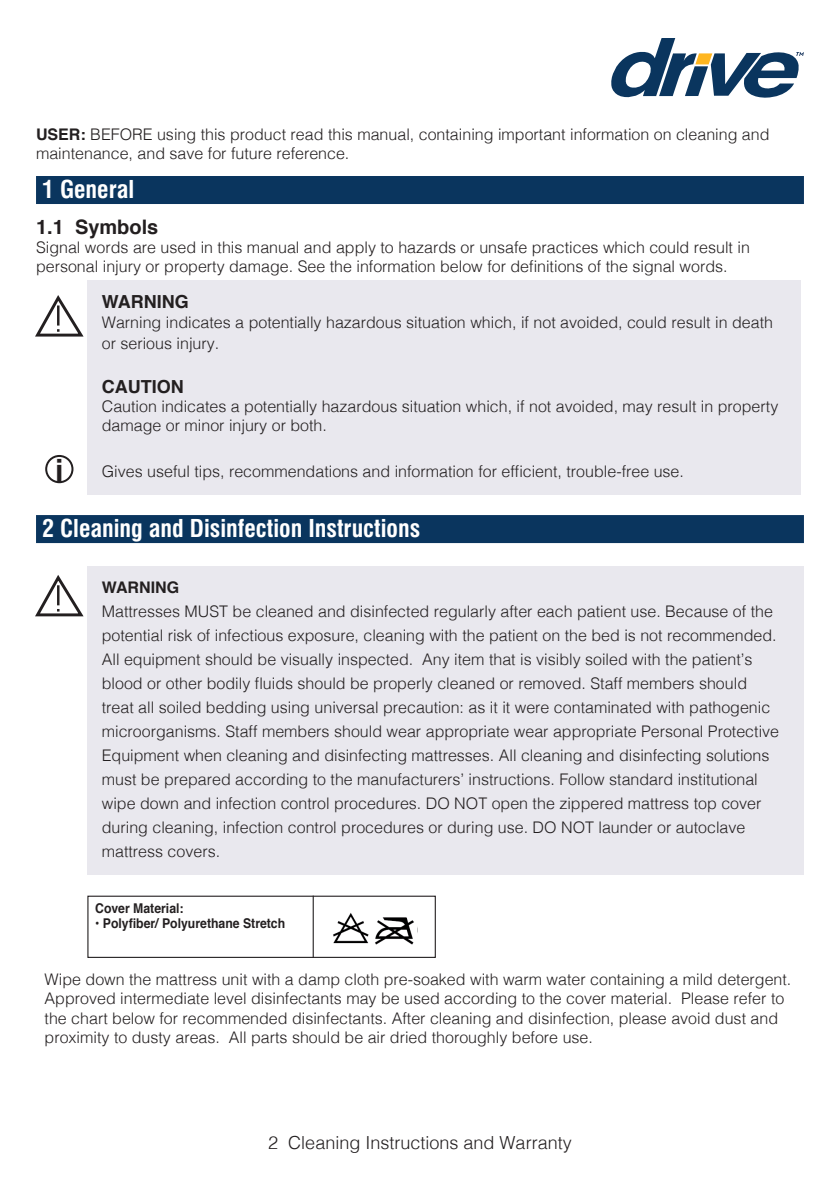
<style>
.page{position:relative;width:840px;height:1191px;background:#fff}
.page>*{position:absolute;margin:0;border:0;box-sizing:border-box;transform-origin:0 0}
.t1{font:700 condensed 32px "Swiss 721 BT";color:#231f20}
.ruled_heads{font:700 condensed 24px "Swiss 721 BT";color:#fff}
.t2{font:700 20px "Helvetica";color:#231f20}
.text{font:300 18px "Helvetica";color:#231f20}
.t3{font:700 18px "Helvetica";color:#231f20}
.text-2{font:300 16px/24px "Helvetica";color:#231f20}
.t4{font:700 16px "Helvetica";color:#231f20}
.text-3{font:700 13.4px "Helvetica";color:#231f20;scale:.91 1}
.s1{font-weight:700}
</style>
<div class="page">
<div style="left:36px;top:176px;width:767px;height:28px;background:#0a355e"></div>
<div style="left:36px;top:515px;width:767px;height:28px;background:#0a355e"></div>
<div style="left:87px;top:280px;width:713px;height:215px;background:#e9e8ee"></div>
<div style="left:87px;top:566px;width:716px;height:309px;background:#e9e8ee"></div>
<svg style="left:35px;top:295px;width:49px;height:42px"></svg>
<hr style="left:57px;top:305px;width:2px;height:20px;background:#231f20">
<svg style="left:35px;top:575px;width:49px;height:42px"></svg>
<hr style="left:57px;top:585px;width:2px;height:20px;background:#231f20">
<div style="left:45px;top:455px;width:28px;height:28px;border:2px solid #231f20;border-radius:50%"></div>
<div style="left:87px;top:895px;width:348px;height:63px;border:1px solid #231f20"></div>
<img style="left:333px;top:913px;width:81px;height:32px">
<hr style="left:312px;top:895px;width:1px;height:63px;background:#231f20">
<svg style="left:611px;top:38px;width:192px;height:60px"></svg>
<p class="text-2" style="left:36px;top:123px;width:734px;line-height:19.2px"><span class="s1">USER:</span> BEFORE using this product read this manual, containing important information on cleaning and maintenance, and save for future reference.</p>
<p class="ruled_heads" style="left:42px;top:174px;width:94px">1 General</p>
<p class="t2" style="left:36px;top:210px;width:124px">1.1 Symbols</p>
<p class="text-2" style="left:36px;top:236px;width:715px;line-height:19.2px">Signal words are used in this manual and apply to hazards or unsafe practices which could result in personal injury or property damage. See the information below for definitions of the signal words.</p>
<p class="t1" style="left:56px;top:452px;width:9px">i</p>
<p class="t3" style="left:102px;top:288px;width:88px">WARNING</p>
<p class="text-2" style="left:102px;top:310px;width:672px;line-height:21.6px">Warning indicates a potentially hazardous situation which, if not avoided, could result in death or serious injury.</p>
<p class="t3" style="left:102px;top:372px;width:83px">CAUTION</p>
<p class="text-2" style="left:102px;top:395px;width:677px;line-height:19.2px">Caution indicates a potentially hazardous situation which, if not avoided, may result in property damage or minor injury or both.</p>
<p class="text-2" style="left:102px;top:458px;width:583px">Gives useful tips, recommendations and information for efficient, trouble-free use.</p>
<p class="ruled_heads" style="left:42px;top:513px;width:379px">2 Cleaning and Disinfection Instructions</p>
<p class="t4" style="left:102px;top:574px;width:79px">WARNING</p>
<p class="text-2" style="left:102px;top:598px;width:678px">Mattresses MUST be cleaned and disinfected regularly after each patient use. Because of the potential risk of infectious exposure, cleaning with the patient on the bed is not recommended.<br>All equipment should be visually inspected. Any item that is visibly soiled with the patient’s blood or other bodily fluids should be properly cleaned or removed. Staff members should treat all soiled bedding using universal precaution: as it it were contaminated with pathogenic microorganisms. Staff members should wear appropriate wear appropriate Personal Protective Equipment when cleaning and disinfecting mattresses. All cleaning and disinfecting solutions must be prepared according to the manufacturers’ instructions. Follow standard institutional wipe down and infection control procedures. DO NOT open the zippered mattress top cover during cleaning, infection control procedures or during use. DO NOT launder or autoclave mattress covers.</p>
<p class="text-3" style="left:95px;top:897px;width:99px">Cover Material:</p>
<p class="text-3" style="left:95px;top:912px;width:210px">• Polyfiber/ Polyurethane Stretch</p>
<p class="text-2" style="left:45px;top:968px;width:747px;line-height:19.2px">Wipe down the mattress unit with a damp cloth pre-soaked with warm water containing a mild detergent.<br>Approved intermediate level disinfectants may be used according to the cover material. Please refer to the chart below for recommended disinfectants. After cleaning and disinfection, please avoid dust and proximity to dusty areas. All parts should be air dried thoroughly before use.</p>
<p class="text" style="left:268px;top:1127px;width:305px">2 Cleaning Instructions and Warranty</p>
</div>
